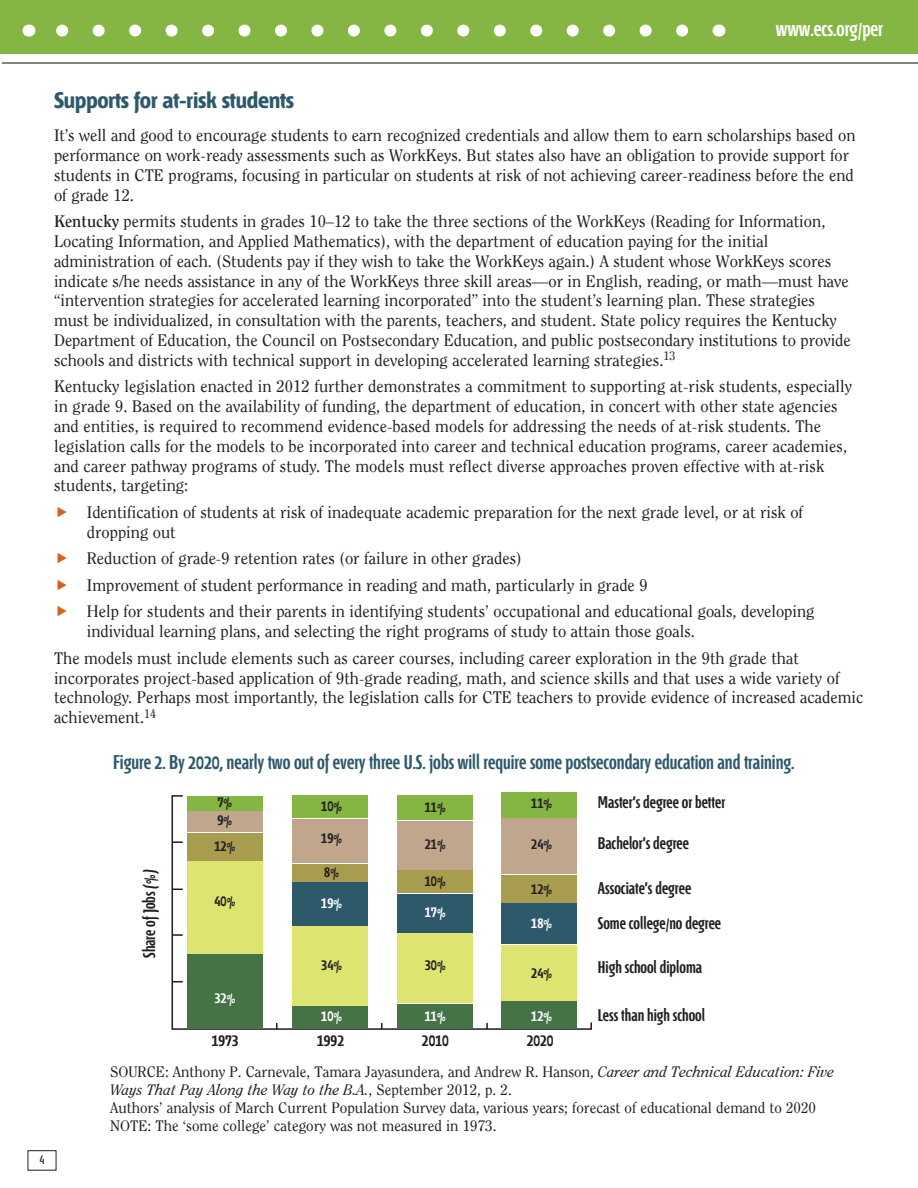
<style>
.page{position:relative;width:918px;height:1188px;background:#fff}
.page>*{position:absolute;margin:0;border:0;box-sizing:border-box;transform-origin:0 0}
.t1{font:700 22.5px "Fontana ND Ee Os F";letter-spacing:-.02em;color:#2d5a6a}
.t2{font:600 21px "Fontana ND Gg";color:#fff}
.t3{font:600 19.95px "Fontana ND Gg";color:#2e596a}
.t4{font:600 16.8px "Fontana ND Gg";color:#231f20}
.t5{font:16.5px/19.8px "Clearface S Si";color:#231f20}
.t6{font:600 15.3px "Fontana ND Gg";color:#231f20}
.t7{font:600 15.3px "Fontana ND Gg";color:#fff}
.t8{font:15px/18px "Clearface S Si";color:#231f20}
.t9{font:13.5px "Fontana ND Gg";color:#231f20}
.s1{font-weight:700}
.s2{font-style:italic}
</style>
<div class="page">
<div style="left:0;top:0;width:918px;height:54px;background:#85b643"></div>
<hr style="left:2px;top:62px;width:916px;height:2px;background:#231f20">
<svg style="left:56px;top:25px;width:626px;height:12px"></svg>
<svg style="left:718px;top:25px;width:1px;height:12px"></svg>
<svg style="left:28px;top:25px;width:1px;height:12px"></svg>
<div style="left:28px;top:1150px;width:28px;height:20px;border:1px solid #231f20"></div>
<svg style="left:171px;top:795px;width:421px;height:235px"></svg>
<svg style="left:172px;top:841px;width:11px;height:2px"></svg>
<svg style="left:172px;top:934px;width:11px;height:2px"></svg>
<svg style="left:172px;top:981px;width:11px;height:2px"></svg>
<svg style="left:276px;top:1023px;width:2px;height:6px"></svg>
<svg style="left:486px;top:1023px;width:2px;height:6px"></svg>
<div style="left:187px;top:954px;width:76px;height:74px;background:#457345"></div>
<div style="left:292px;top:1006px;width:75px;height:22px;background:#457345"></div>
<div style="left:397px;top:1004px;width:75px;height:24px;background:#457345"></div>
<div style="left:501px;top:1001px;width:76px;height:27px;background:#457345"></div>
<div style="left:187px;top:861px;width:76px;height:93px;background:#dde470"></div>
<div style="left:292px;top:926px;width:75px;height:79px;background:#dde470"></div>
<div style="left:397px;top:933px;width:75px;height:70px;background:#dde470"></div>
<div style="left:501px;top:945px;width:76px;height:55px;background:#dde470"></div>
<div style="left:292px;top:882px;width:75px;height:43px;background:#2e596a"></div>
<div style="left:397px;top:894px;width:75px;height:39px;background:#2e596a"></div>
<div style="left:501px;top:903px;width:76px;height:41px;background:#2e596a"></div>
<div style="left:187px;top:833px;width:76px;height:27px;background:#a89d4e"></div>
<div style="left:292px;top:864px;width:75px;height:17px;background:#a89d4e"></div>
<div style="left:397px;top:871px;width:75px;height:22px;background:#a89d4e"></div>
<div style="left:501px;top:875px;width:76px;height:27px;background:#a89d4e"></div>
<div style="left:187px;top:812px;width:76px;height:20px;background:#c0a68d"></div>
<div style="left:292px;top:819px;width:75px;height:44px;background:#c0a68d"></div>
<div style="left:397px;top:821px;width:75px;height:49px;background:#c0a68d"></div>
<div style="left:501px;top:819px;width:76px;height:55px;background:#c0a68d"></div>
<div style="left:187px;top:796px;width:76px;height:15px;background:#85b643"></div>
<div style="left:292px;top:796px;width:75px;height:22px;background:#85b643"></div>
<div style="left:397px;top:796px;width:75px;height:24px;background:#85b643"></div>
<div style="left:501px;top:793px;width:76px;height:25px;background:#85b643"></div>
<p class="t2" style="left:776px;top:19px;width:109px">www.ecs.org/per</p>
<p class="t1" style="left:54px;top:90px;width:242px">Supports for at-risk students</p>
<p class="t5" style="left:54px;top:125px;width:803px">It’s well and good to encourage students to earn recognized credentials and allow them to earn scholarships based on performance on work-ready assessments such as WorkKeys. But states also have an obligation to provide support for students in CTE programs, focusing in particular on students at risk of not achieving career-readiness before the end of grade 12.</p>
<p class="t5" style="left:54px;top:211px;width:798px"><span class="s1">Kentucky</span> permits students in grades 10–12 to take the three sections of the WorkKeys (Reading for Information, Locating Information, and Applied Mathematics), with the department of education paying for the initial administration of each. (Students pay if they wish to take the WorkKeys again.) A student whose WorkKeys scores indicate s/he needs assistance in any of the WorkKeys three skill areas—or in English, reading, or math—must have “intervention strategies for accelerated learning incorporated” into the student’s learning plan. These strategies must be individualized, in consultation with the parents, teachers, and student. State policy requires the Kentucky Department of Education, the Council on Postsecondary Education, and public postsecondary institutions to provide schools and districts with technical support in developing accelerated learning strategies.<sup>13</sup></p>
<p class="t5" style="left:54px;top:376px;width:800px">Kentucky legislation enacted in 2012 further demonstrates a commitment to supporting at-risk students, especially in grade 9. Based on the availability of funding, the department of education, in concert with other state agencies and entities, is required to recommend evidence-based models for addressing the needs of at-risk students. The legislation calls for the models to be incorporated into career and technical education programs, career academies, and career pathway programs of study. The models must reflect diverse approaches proven effective with at-risk students, targeting:</p>
<p class="t5" style="left:87px;top:502px;width:718px">Identification of students at risk of inadequate academic preparation for the next grade level, or at risk of dropping out</p>
<p class="t5" style="left:87px;top:548px;width:436px">Reduction of grade-9 retention rates (or failure in other grades)</p>
<p class="t5" style="left:87px;top:575px;width:562px">Improvement of student performance in reading and math, particularly in grade 9</p>
<p class="t5" style="left:87px;top:601px;width:729px">Help for students and their parents in identifying students’ occupational and educational goals, developing individual learning plans, and selecting the right programs of study to attain those goals.</p>
<p class="t5" style="left:54px;top:648px;width:811px">The models must include elements such as career courses, including career exploration in the 9th grade that incorporates project-based application of 9th-grade reading, math, and science skills and that uses a wide variety of technology. Perhaps most importantly, the legislation calls for CTE teachers to provide evidence of increased academic achievement.<sup>14</sup></p>
<p class="t9" style="left:40px;top:1153px;width:6px">4</p>
<p class="t3" style="left:113px;top:753px;width:683px">Figure 2. By 2020, nearly two out of every three U.S. jobs will require some postsecondary education and training.</p>
<p class="t4" style="left:142px;top:958px;width:90px;rotate:-90deg">Share of Jobs (%)</p>
<p class="t6" style="left:218px;top:794px;width:16px">7%</p>
<p class="t6" style="left:218px;top:813px;width:16px">9%</p>
<p class="t6" style="left:215px;top:838px;width:22px">12%</p>
<p class="t6" style="left:215px;top:893px;width:22px">40%</p>
<p class="t7" style="left:215px;top:990px;width:22px">32%</p>
<p class="t6" style="left:321px;top:798px;width:22px">10%</p>
<p class="t6" style="left:425px;top:800px;width:22px">11%</p>
<p class="t6" style="left:531px;top:795px;width:22px">11%</p>
<p class="t6" style="left:321px;top:831px;width:22px">19%</p>
<p class="t6" style="left:425px;top:837px;width:22px">21%</p>
<p class="t6" style="left:531px;top:837px;width:22px">24%</p>
<p class="t6" style="left:324px;top:865px;width:16px">8%</p>
<p class="t7" style="left:321px;top:896px;width:22px">19%</p>
<p class="t6" style="left:425px;top:874px;width:22px">10%</p>
<p class="t7" style="left:425px;top:905px;width:22px">17%</p>
<p class="t6" style="left:321px;top:958px;width:22px">34%</p>
<p class="t6" style="left:425px;top:958px;width:22px">30%</p>
<p class="t6" style="left:531px;top:881px;width:22px">12%</p>
<p class="t7" style="left:531px;top:915px;width:22px">18%</p>
<p class="t6" style="left:531px;top:965px;width:22px">24%</p>
<p class="t7" style="left:321px;top:1008px;width:22px">10%</p>
<p class="t7" style="left:425px;top:1008px;width:22px">11%</p>
<p class="t7" style="left:531px;top:1008px;width:22px">12%</p>
<p class="t4" style="left:212px;top:1032px;width:28px">1973</p>
<p class="t4" style="left:317px;top:1032px;width:28px">1992</p>
<p class="t4" style="left:422px;top:1032px;width:28px">2010</p>
<p class="t4" style="left:527px;top:1032px;width:28px">2020</p>
<p class="t4" style="left:598px;top:795px;width:129px">Master's degree or better</p>
<p class="t4" style="left:598px;top:836px;width:93px">Bachelor's degree</p>
<p class="t4" style="left:598px;top:880px;width:95px">Associate's degree</p>
<p class="t4" style="left:598px;top:916px;width:125px">Some college/no degree</p>
<p class="t4" style="left:598px;top:959px;width:106px">High school diploma</p>
<p class="t4" style="left:598px;top:1007px;width:109px">Less than high school</p>
<p class="t8" style="left:110px;top:1063px;width:725px">SOURCE: Anthony P. Carnevale, Tamara Jayasundera, and Andrew R. Hanson, <span class="s2">Career and Technical Education: Five<br>Ways That Pay Along the Way to the B.A.</span>, September 2012, p. 2.</p>
<p class="t8" style="left:110px;top:1099px;width:708px">Authors’ analysis of March Current Population Survey data, various years; forecast of educational demand to 2020</p>
<p class="t8" style="left:110px;top:1117px;width:388px">NOTE: The ‘some college’ category was not measured in 1973.</p>
</div>
